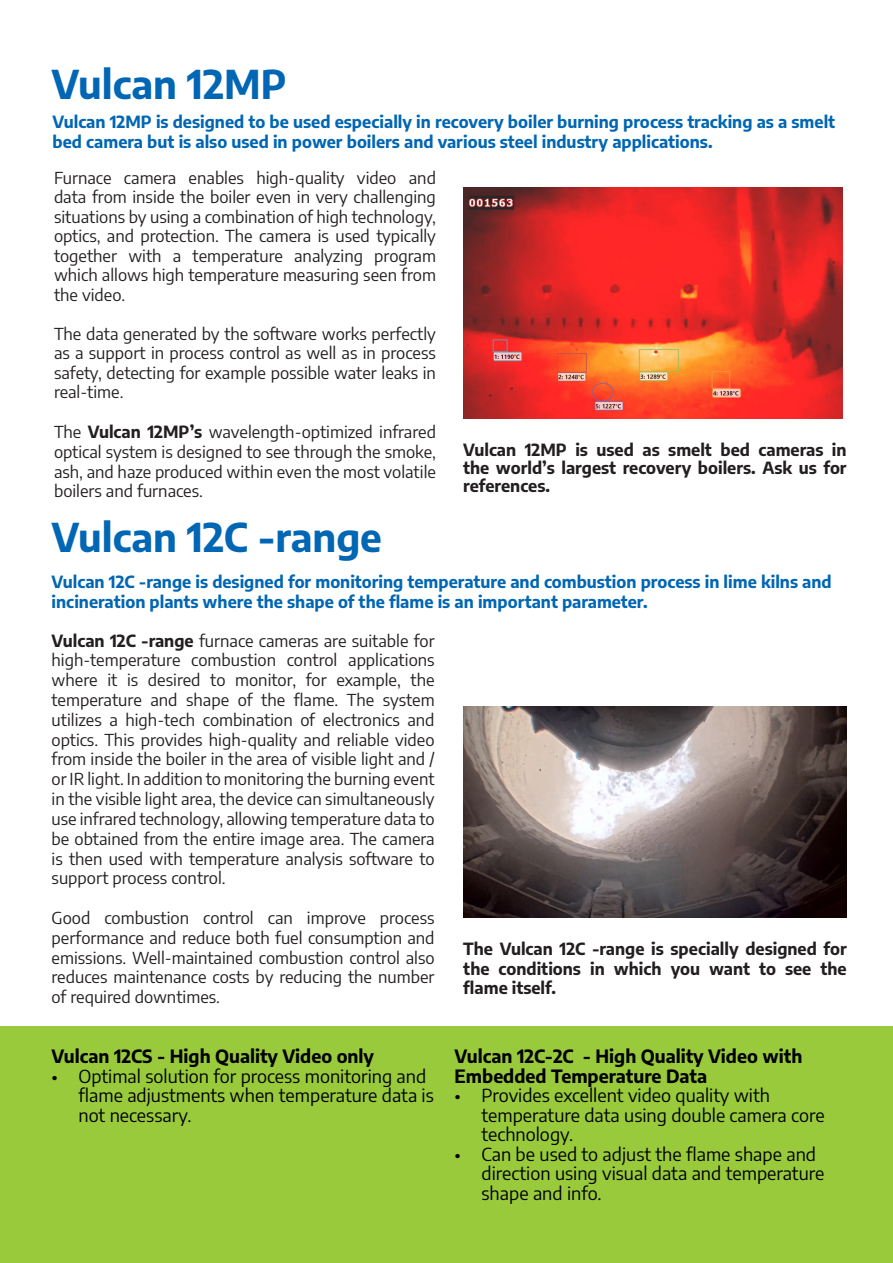
<style>
.page{position:relative;width:893px;height:1263px;background:#fff}
.page>*{position:absolute;margin:0;border:0;box-sizing:border-box;transform-origin:0 0}
.t1{font:700 39px "Encode Sans";color:#0166b3}
.t2{font:18px/19.5px "Encode Sans";color:#000}
.t3{font:700 18px "Encode Sans";color:#000}
.t4{font:16.5px/19.8px "Encode Sans";color:#231f20;text-align:justify}
.t5{font:700 16.5px/19.8px "Encode Sans";color:#0166b3}
.t6{font:700 16.5px/18px "Encode Sans";color:#231f20;text-align:justify}
.s1{font-weight:700}
</style>
<div class="page">
<div style="left:1px;top:1027px;width:892px;height:236px;background:#99ca3b"></div>
<img style="left:463px;top:187px;width:380px;height:232px">
<img style="left:463px;top:707px;width:384px;height:210px">
<p class="t1" style="left:52px;top:55px;width:236px">Vulcan 12MP</p>
<p class="t5" style="left:53px;top:111px;width:784px">Vulcan 12MP is designed to be used especially in recovery boiler burning process tracking as a smelt bed camera but is also used in power boilers and various steel industry applications.</p>
<p class="t4" style="left:54px;top:167px;width:383px">Furnace camera enables high-quality video and data from inside the boiler even in very challenging situations by using a combination of high technology, optics, and protection. The camera is used typically together with a temperature analyzing program which allows high temperature measuring seen from the video.</p>
<p class="t4" style="left:54px;top:323px;width:383px">The data generated by the software works perfectly as a support in process control as well as in process safety, detecting for example possible water leaks in real-time.</p>
<p class="t4" style="left:54px;top:421px;width:383px">The <span class="s1">Vulcan 12MP’s</span> wavelength-optimized infrared optical system is designed to see through the smoke, ash, and haze produced within even the most volatile boilers and furnaces.</p>
<p class="t6" style="left:463px;top:439px;width:385px">Vulcan 12MP is used as smelt bed cameras in the world’s largest recovery boilers. Ask us for references.</p>
<p class="t1" style="left:52px;top:508px;width:332px">Vulcan 12C -range</p>
<p class="t5" style="left:52px;top:571px;width:782px">Vulcan 12C -range is designed for monitoring temperature and combustion process in lime kilns and incineration plants where the shape of the flame is an important parameter.</p>
<p class="t4" style="left:52px;top:630px;width:385px"><span class="s1">Vulcan 12C -range</span> furnace cameras are suitable for high-temperature combustion control applications where it is desired to monitor, for example, the temperature and shape of the flame. The system utilizes a high-tech combination of electronics and optics. This provides high-quality and reliable video from inside the boiler in the area of visible light and / or IR light. In addition to monitoring the burning event in the visible light area, the device can simultaneously use infrared technology, allowing temperature data to be obtained from the entire image area. The camera is then used with temperature analysis software to support process control.</p>
<p class="t4" style="left:52px;top:907px;width:385px">Good combustion control can improve process performance and reduce both fuel consumption and emissions. Well-maintained combustion control also reduces maintenance costs by reducing the number of required downtimes.</p>
<p class="t6" style="left:463px;top:938px;width:385px;line-height:19.8px">The Vulcan 12C -range is specially designed for the conditions in which you want to see the flame itself.</p>
<p class="t3" style="left:52px;top:1043px;width:324px">Vulcan 12CS - High Quality Video only</p>
<p class="t2" style="left:79px;top:1065px;width:357px;text-indent:-27px">• Optimal solution for process monitoring and flame adjustments when temperature data is not necessary.</p>
<p class="t3" style="left:455px;top:1043px;width:349px">Vulcan 12C-2C - High Quality Video with</p>
<p class="t3" style="left:455px;top:1062px;width:254px">Embedded Temperature Data</p>
<p class="t2" style="left:482px;top:1085px;width:345px;text-indent:-27px">• Provides excellent video quality with temperature data using double camera core technology.</p>
<p class="t2" style="left:482px;top:1143px;width:344px;text-indent:-27px">• Can be used to adjust the flame shape and direction using visual data and temperature shape and info.</p>
</div>
